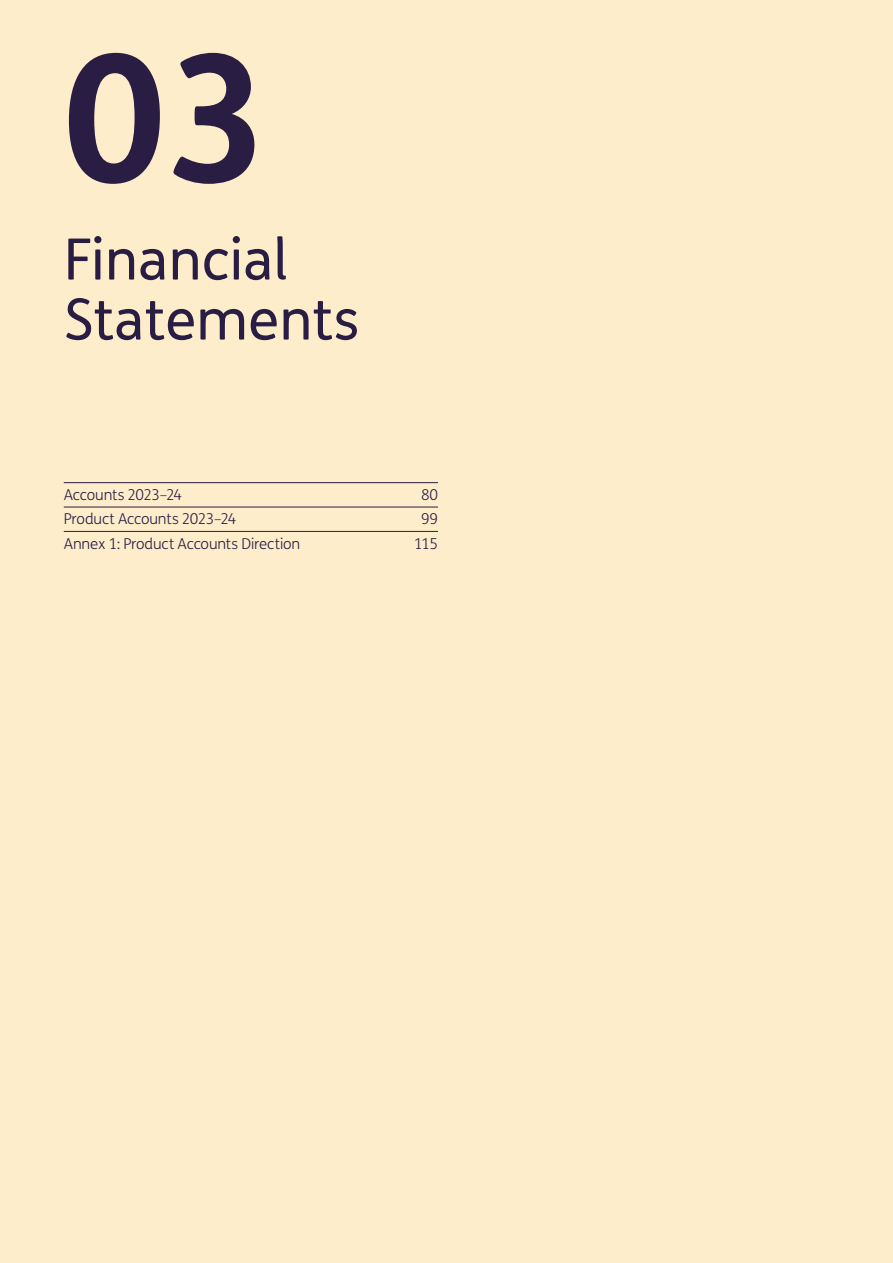
<style>
.page{position:relative;width:893px;height:1263px;background:#feedcb}
.page>*{position:absolute;margin:0;border:0;box-sizing:border-box;transform-origin:0 0}
._03_Section_Head{font:700 177px "NSI Everyday";color:#291d44}
._03_Section_Head-2{font:57px/60px "NSI Everyday";color:#291d44}
.t1{font:300 15px "NSI Everyday";letter-spacing:-.01em;color:#291d44}
</style>
<div class="page">
<hr style="left:64px;top:482px;width:374px;height:1px;background:#291d44">
<hr style="left:64px;top:507px;width:374px;height:1px;background:#291d44">
<hr style="left:64px;top:531px;width:374px;height:1px;background:#291d44">
<h1 class="_03_Section_Head" style="left:64px;top:2px;width:204px">03</h1>
<h1 class="_03_Section_Head-2" style="left:64px;top:229px;width:297px">Financial<br>Statements</h1>
<p class="t1" style="left:64px;top:486px;width:120px">Accounts 2023–24</p>
<p class="t1" style="left:421px;top:486px;width:18px">80</p>
<p class="t1" style="left:64px;top:510px;width:174px">Product Accounts 2023–24</p>
<p class="t1" style="left:421px;top:510px;width:18px">99</p>
<p class="t1" style="left:64px;top:534px;width:238px">Annex 1: Product Accounts Direction</p>
<p class="t1" style="left:414px;top:534px;width:25px">115</p>
</div>
